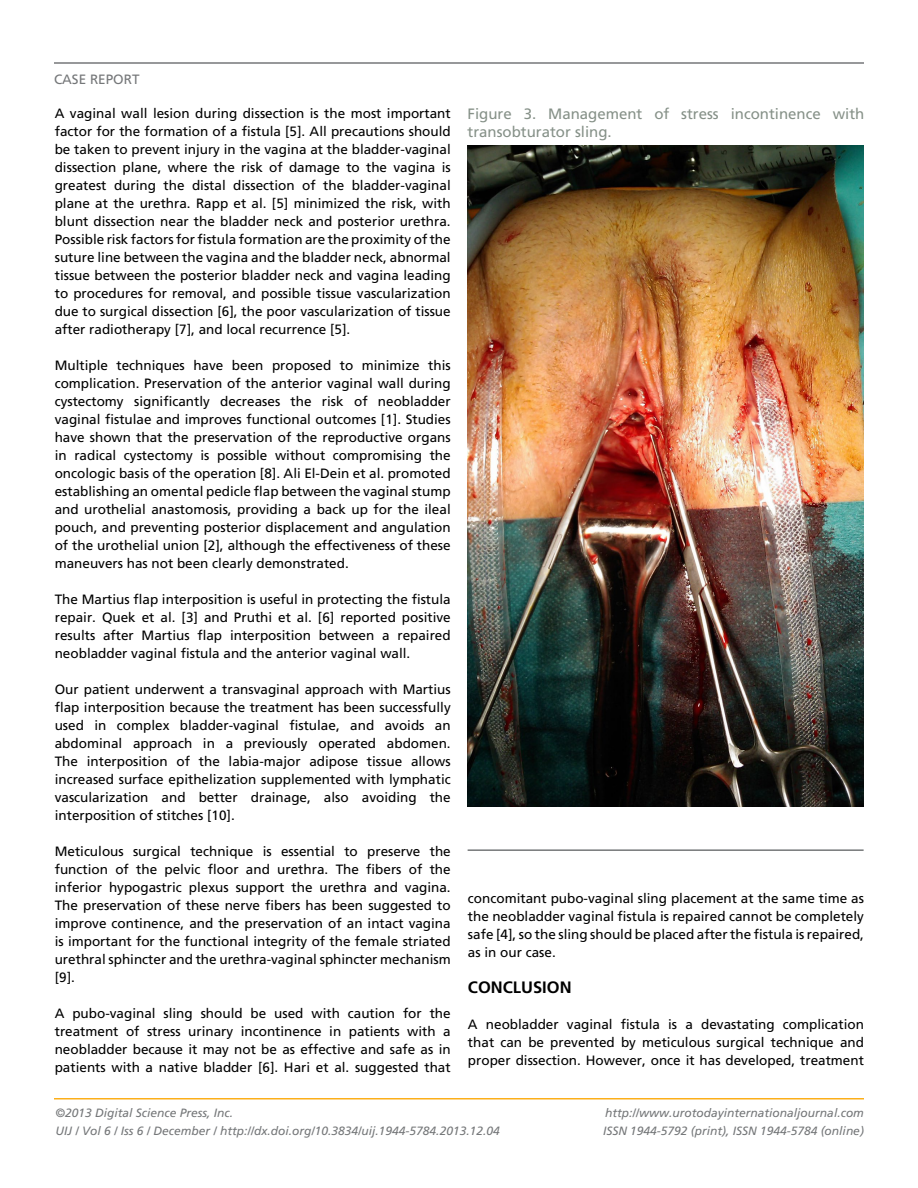
<style>
.page{position:relative;width:918px;height:1188px;background:#fff}
.page>*{position:absolute;margin:0;border:0;box-sizing:border-box;transform-origin:0 0}
.t1{font:700 16.5px "Frutiger";color:#000}
.t2{font:15px/18px "Frutiger";color:#869188}
.t3{font:13.5px/18px "Frutiger";color:#000;text-align:justify}
.t4{font:13.5px "Frutiger";color:#757779}
.t5{font:italic 12px/18px "Frutiger";color:#757779}
</style>
<div class="page">
<hr style="left:54px;top:1098px;width:810px;height:2px;background:#fcaf1a">
<hr style="left:54px;top:62px;width:810px;height:2px;background:#757779">
<img style="left:468px;top:146px;width:396px;height:661px">
<hr style="left:468px;top:849px;width:396px;height:2px;background:#757779">
<p class="t4" style="left:54px;top:72px;width:87px">case report</p>
<p class="t3" style="left:55px;top:105px;width:398px">A vaginal wall lesion during dissection is the most important factor for the formation of a fistula [5]. All precautions should be taken to prevent injury in the vagina at the bladder-vaginal dissection plane, where the risk of damage to the vagina is greatest during the distal dissection of the bladder-vaginal plane at the urethra. Rapp et al. [5] minimized the risk, with blunt dissection near the bladder neck and posterior urethra.<br>Possible risk factors for fistula formation are the proximity of the suture line between the vagina and the bladder neck, abnormal tissue between the posterior bladder neck and vagina leading to procedures for removal, and possible tissue vascularization due to surgical dissection [6], the poor vascularization of tissue after radiotherapy [7], and local recurrence [5].</p>
<p class="t3" style="left:55px;top:357px;width:398px">Multiple techniques have been proposed to minimize this complication. Preservation of the anterior vaginal wall during cystectomy significantly decreases the risk of neobladder vaginal fistulae and improves functional outcomes [1]. Studies have shown that the preservation of the reproductive organs in radical cystectomy is possible without compromising the oncologic basis of the operation [8]. Ali El-Dein et al. promoted establishing an omental pedicle flap between the vaginal stump and urothelial anastomosis, providing a back up for the ileal pouch, and preventing posterior displacement and angulation of the urothelial union [2], although the effectiveness of these maneuvers has not been clearly demonstrated.</p>
<p class="t3" style="left:55px;top:591px;width:397px">The Martius flap interposition is useful in protecting the fistula repair. Quek et al. [3] and Pruthi et al. [6] reported positive results after Martius flap interposition between a repaired neobladder vaginal fistula and the anterior vaginal wall.</p>
<p class="t3" style="left:55px;top:681px;width:398px">Our patient underwent a transvaginal approach with Martius flap interposition because the treatment has been successfully used in complex bladder-vaginal fistulae, and avoids an abdominal approach in a previously operated abdomen.<br>The interposition of the labia-major adipose tissue allows increased surface epithelization supplemented with lymphatic vascularization and better drainage, also avoiding the interposition of stitches [10].</p>
<p class="t3" style="left:55px;top:843px;width:398px">Meticulous surgical technique is essential to preserve the function of the pelvic floor and urethra. The fibers of the inferior hypogastric plexus support the urethra and vagina.<br>The preservation of these nerve fibers has been suggested to improve continence, and the preservation of an intact vagina is important for the functional integrity of the female striated urethral sphincter and the urethra-vaginal sphincter mechanism [9].</p>
<p class="t3" style="left:55px;top:1005px;width:398px">A pubo-vaginal sling should be used with caution for the treatment of stress urinary incontinence in patients with a neobladder because it may not be as effective and safe as in patients with a native bladder [6]. Hari et al. suggested that</p>
<p class="t2" style="left:468px;top:105px;width:398px">Figure 3. Management of stress incontinence with transobturator sling.</p>
<p class="t3" style="left:468px;top:889px;width:398px">concomitant pubo-vaginal sling placement at the same time as the neobladder vaginal fistula is repaired cannot be completely safe [4], so the sling should be placed after the fistula is repaired, as in our case.</p>
<p class="t1" style="left:468px;top:977px;width:12px">CON</p>
<p class="t1" style="left:503px;top:977px;width:50px">CLUSION</p>
<p class="t3" style="left:468px;top:1015px;width:398px">A neobladder vaginal fistula is a devastating complication that can be prevented by meticulous surgical technique and proper dissection. However, once it has developed, treatment</p>
<p class="t5" style="left:56px;top:1104px;width:446px">©2013 Digital Science Press, Inc.<br>UIJ / Vol 6 / Iss 6 / December / http://dx.doi.org/10.3834/uij.1944-5784.2013.12.04</p>
<p class="t5" style="left:603px;top:1104px;width:262px">http://www.urotodayinternationaljournal.com<br>ISSN 1944-5792 (print), ISSN 1944-5784 (online)</p>
</div>
